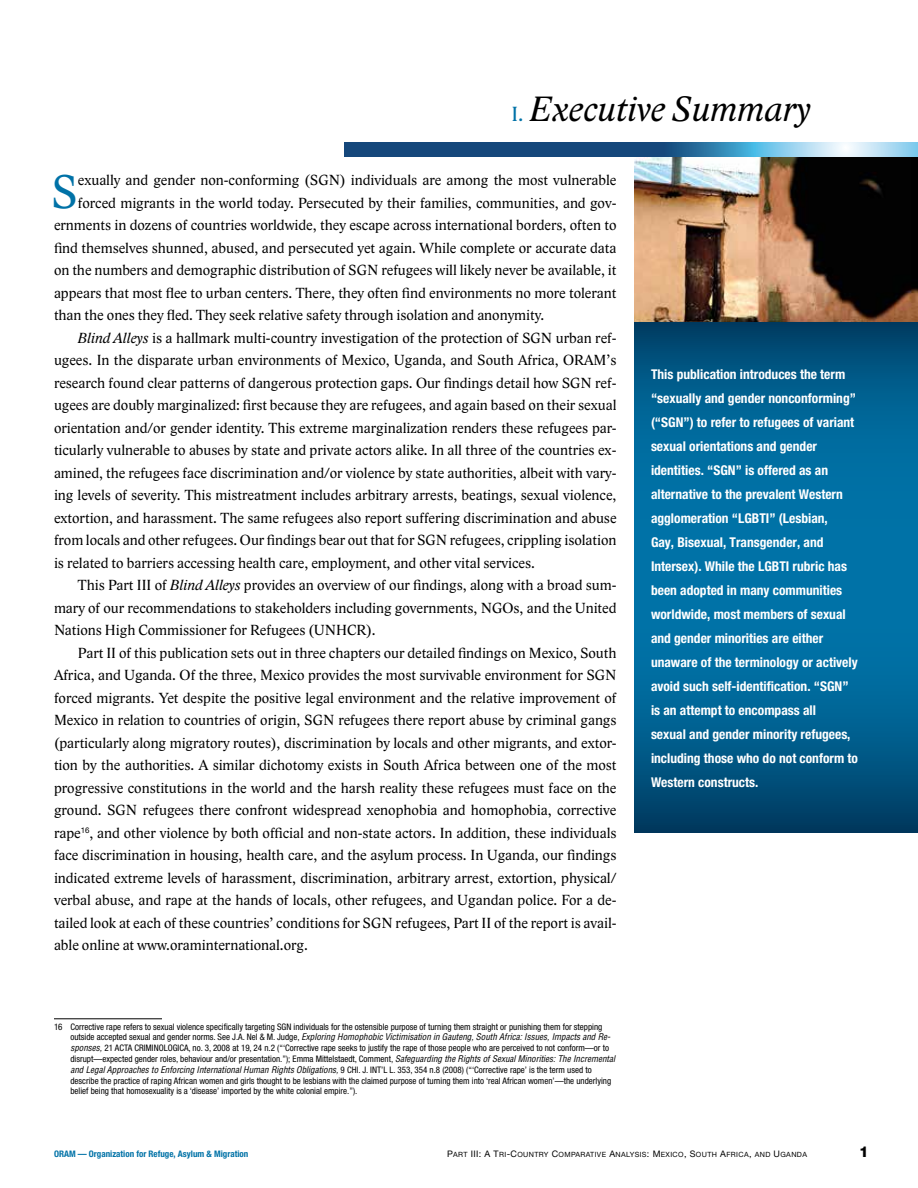
<style>
.page{position:relative;width:918px;height:1188px;background:#fff}
.page>*{position:absolute;margin:0;border:0;box-sizing:border-box;transform-origin:0 0}
.t1{font:48.15px "Lido STF";color:#0072a7}
.t2{font:italic 36px "Lido STF";color:#000}
.t3{font:15px "Lido STF";color:#000}
.t4{font:800 15px "Helvetica Neue";color:#000}
.t5{font:700 condensed 13.5px/24px "Helvetica Neue";color:#fff}
.t6{font:condensed 9px/10.8px "Helvetica Neue";color:#000}
.t7{font:italic condensed 9px "Helvetica";color:#000}
.t8{font:700 condensed 9px "Helvetica Neue";color:#0072a7}
.t9{font:7.2px "Helvetica Neue Roman SC800";letter-spacing:.05em;color:#000}
.s1{font-style:normal;font-size:21px;color:#0072a7}
.s2{font-style:italic}
.s3{font-family:"Helvetica Neue";font-style:normal}
.s4{font-family:"Helvetica";font-style:italic}
.s5{font-size:9px}
</style>
<div class="page">
<hr style="left:54px;top:1018px;width:108px;height:1px;background:#000">
<img style="left:634px;top:157px;width:284px;height:166px">
<svg style="left:344px;top:142px;width:574px;height:15px;background:#447aa4"></svg>
<svg style="left:634px;top:323px;width:284px;height:509px;background:#006393"></svg>
<h2 class="t2" style="left:511px;top:87px;width:301px"><span class="s1">I.</span> Executive Summary</h2>
<h1 class="t1" style="left:51px;top:163px;width:29px">S</h1>
<p class="t3" style="left:78px;top:171px;width:540px">exually and gender non-conforming (SGN) individuals are among the most vulnerable</p>
<p class="t3" style="left:78px;top:194px;width:540px">forced migrants in the world today. Persecuted by their families, communities, and gov-</p>
<p class="t3" style="left:54px;top:216px;width:564px">ernments in dozens of countries worldwide, they escape across international borders, often to</p>
<p class="t3" style="left:54px;top:239px;width:564px">find themselves shunned, abused, and persecuted yet again. While complete or accurate data</p>
<p class="t3" style="left:54px;top:261px;width:564px">on the numbers and demographic distribution of SGN refugees will likely never be available, it</p>
<p class="t3" style="left:54px;top:284px;width:564px">appears that most flee to urban centers. There, they often find environments no more tolerant</p>
<p class="t3" style="left:54px;top:306px;width:492px">than the ones they fled. They seek relative safety through isolation and anonymity.</p>
<p class="t3" style="left:78px;top:329px;width:540px"><span class="s2">Blind Alleys</span> is a hallmark multi-country investigation of the protection of SGN urban ref-</p>
<p class="t3" style="left:54px;top:351px;width:564px">ugees. In the disparate urban environments of Mexico, Uganda, and South Africa, ORAM’s</p>
<p class="t3" style="left:54px;top:374px;width:564px">research found clear patterns of dangerous protection gaps. Our findings detail how SGN ref-</p>
<p class="t3" style="left:54px;top:396px;width:564px">ugees are doubly marginalized: first because they are refugees, and again based on their sexual</p>
<p class="t3" style="left:54px;top:419px;width:564px">orientation and/or gender identity. This extreme marginalization renders these refugees par-</p>
<p class="t3" style="left:54px;top:441px;width:564px">ticularly vulnerable to abuses by state and private actors alike. In all three of the countries ex-</p>
<p class="t3" style="left:54px;top:464px;width:564px">amined, the refugees face discrimination and/or violence by state authorities, albeit with vary-</p>
<p class="t3" style="left:54px;top:486px;width:564px">ing levels of severity. This mistreatment includes arbitrary arrests, beatings, sexual violence,</p>
<p class="t3" style="left:54px;top:509px;width:564px">extortion, and harassment. The same refugees also report suffering discrimination and abuse</p>
<p class="t3" style="left:54px;top:531px;width:564px">from locals and other refugees. Our findings bear out that for SGN refugees, crippling isolation</p>
<p class="t3" style="left:54px;top:554px;width:482px">is related to barriers accessing health care, employment, and other vital services.</p>
<p class="t3" style="left:78px;top:576px;width:540px">This Part III of <span class="s2">Blind Alleys</span> provides an overview of our findings, along with a broad sum-</p>
<p class="t3" style="left:54px;top:599px;width:564px">mary of our recommendations to stakeholders including governments, NGOs, and the United</p>
<p class="t3" style="left:54px;top:621px;width:323px">Nations High Commissioner for Refugees (UNHCR).</p>
<p class="t3" style="left:78px;top:644px;width:540px">Part II of this publication sets out in three chapters our detailed findings on Mexico, South</p>
<p class="t3" style="left:54px;top:666px;width:564px">Africa, and Uganda. Of the three, Mexico provides the most survivable environment for SGN</p>
<p class="t3" style="left:54px;top:689px;width:564px">forced migrants. Yet despite the positive legal environment and the relative improvement of</p>
<p class="t3" style="left:54px;top:711px;width:564px">Mexico in relation to countries of origin, SGN refugees there report abuse by criminal gangs</p>
<p class="t3" style="left:54px;top:734px;width:564px">(particularly along migratory routes), discrimination by locals and other migrants, and extor-</p>
<p class="t3" style="left:54px;top:756px;width:564px">tion by the authorities. A similar dichotomy exists in South Africa between one of the most</p>
<p class="t3" style="left:54px;top:779px;width:564px">progressive constitutions in the world and the harsh reality these refugees must face on the</p>
<p class="t3" style="left:54px;top:801px;width:564px">ground. SGN refugees there confront widespread xenophobia and homophobia, corrective</p>
<p class="t3" style="left:54px;top:824px;width:564px">rape<sup>16</sup>, and other violence by both official and non-state actors. In addition, these individuals</p>
<p class="t3" style="left:54px;top:846px;width:564px">face discrimination in housing, health care, and the asylum process. In Uganda, our findings</p>
<p class="t3" style="left:54px;top:869px;width:564px">indicated extreme levels of harassment, discrimination, arbitrary arrest, extortion, physical/</p>
<p class="t3" style="left:54px;top:891px;width:564px">verbal abuse, and rape at the hands of locals, other refugees, and Ugandan police. For a de-</p>
<p class="t3" style="left:54px;top:914px;width:564px">tailed look at each of these countries’ conditions for SGN refugees, Part II of the report is avail-</p>
<p class="t3" style="left:54px;top:936px;width:256px">able online at www.oraminternational.org.</p>
<p class="t6" style="left:54px;top:1021px;width:550px">16 Corrective rape refers to sexual violence specifically targeting SGN individuals for the ostensible purpose of turning them straight or punishing them for stepping</p>
<p class="t7" style="left:70px;top:1031px;width:541px"><span class="s3">outside accepted sexual and gender norms. See J.A. Nel &amp; M. Judge,</span> Exploring Homophobic Victimisation in Gauteng, South Africa: Issues, Impacts and Re-</p>
<p class="t6" style="left:70px;top:1043px;width:546px"><span class="s4">sponses,</span> 21 ACTA CRIMINOLOGICA, no. 3, 2008 at 19, 24 n.2 (“‘Corrective rape seeks to justify the rape of those people who are perceived to not conform—or to disrupt—expected gender roles, behaviour and/or presentation.”); Emma Mittelstaedt, Comment, <span class="s4">Safeguarding the Rights of Sexual Minorities: The Incremental</span></p>
<p class="t7" style="left:70px;top:1064px;width:523px">and Legal Approaches to Enforcing International Human Rights Obligations, <span class="s3">9 CHI. J. INT’L L. 353, 354 n.8 (2008) (“‘Corrective rape’ is the term used to</span></p>
<p class="t6" style="left:70px;top:1075px;width:542px">describe the practice of raping African women and girls thought to be lesbians with the claimed purpose of turning them into ‘real African women’—the underlying belief being that homosexuality is a ‘disease’ imported by the white colonial empire.”).</p>
<p class="t5" style="left:651px;top:362px;width:208px">This publication introduces the term “sexually and gender nonconforming” (“SGN”) to refer to refugees of variant sexual orientations and gender identities. “SGN” is offered as an alternative to the prevalent Western agglomeration “LGBTI” (Lesbian,<br>Gay, Bisexual, Transgender, and Intersex). While the LGBTI rubric has been adopted in many communities worldwide, most members of sexual and gender minorities are either unaware of the terminology or actively avoid such self-identification. “SGN” is an attempt to encompass all<br>sexual and gender minority refugees, including those who do not conform to Western constructs.</p>
<p class="t8" style="left:54px;top:1148px;width:196px">ORAM — Organization for Refuge, Asylum &amp; Migration</p>
<p class="t9" style="left:447px;top:1150px;width:361px"><span class="s5">P</span>ART <span class="s5">III: A T</span>RI <span class="s5">-C</span>OUNTRY <span class="s5">C</span>OMPARATIVE <span class="s5">A</span>NALYSI S<span class="s5">: M</span> EXICO<span class="s5">, S</span>OUTH <span class="s5">A</span>FRICA<span class="s5">,</span> AND <span class="s5">U</span> GANDA</p>
<p class="t4" style="left:859px;top:1143px;width:11px">1</p>
</div>
